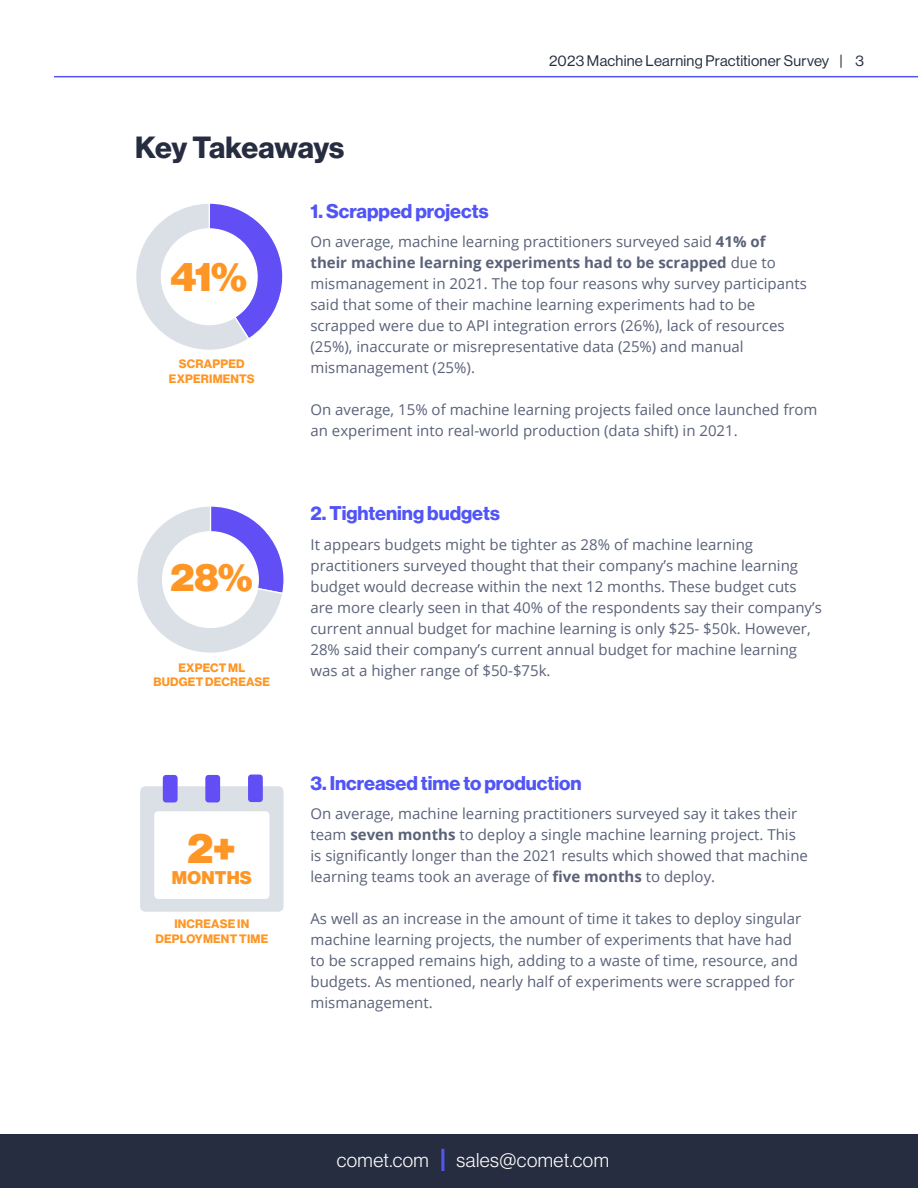
<style>
.page{position:relative;width:918px;height:1188px;background:#fff}
.page>*{position:absolute;margin:0;border:0;box-sizing:border-box;transform-origin:0 0}
.Headline_61_65_Left{font:42px "N Haas Grotesk DS Pro 95 Blk";color:#fe9625}
.Headline_61_65_Left-2{font:40.5px "N Haas Grotesk DS Pro 95 Blk";color:#fe9625}
.Headline_61_65_Left-3{font:39px "N Haas Grotesk DS Pro 95 Blk";color:#fe9625}
.Headline_17_20_Left{font:30px "N Haas Grotesk DS Pro 75 Bd";letter-spacing:-.015em;color:#272d40}
.t1{font:19.5px "N Haas Grotesk DS Pro 75 Bd";color:#5155f5}
.t2{font:19.5px "N Haas Grotesk DS Pro 45 Lt";letter-spacing:.025em;color:#fff}
.t3{font:18px "N Haas Grotesk DS Pro 95 Blk";letter-spacing:.015em;color:#fe9625}
.t4{font:15px/21px "Open Sans";color:#5a6279}
.t5{font:15px "N Haas Grotesk DS Pro 55 Rg";letter-spacing:.015em;color:#272d40}
.t6{font:12px/14.4px "N Haas Grotesk DS Pro 75 Bd";letter-spacing:.015em;color:#fe9625;text-align:center}
.s1{font-weight:700}
</style>
<div class="page">
<hr style="left:54px;top:76px;width:864px;height:1px;background:#5155f5">
<div style="left:0;top:1134px;width:918px;height:54px;background:#272d40"></div>
<hr style="left:441px;top:1149px;width:3px;height:22px;background:#5155f5">
<div style="left:163px;top:775px;width:15px;height:27px;background:#614ff5;border-radius:3px"></div>
<div style="left:205px;top:775px;width:15px;height:27px;background:#614ff5;border-radius:3px"></div>
<div style="left:248px;top:775px;width:15px;height:27px;background:#614ff5;border-radius:3px"></div>
<svg style="left:136px;top:203px;width:147px;height:147px"></svg>
<svg style="left:137px;top:506px;width:147px;height:147px"></svg>
<svg style="left:140px;top:786px;width:144px;height:126px"></svg>
<p class="Headline_17_20_Left" style="left:135px;top:130px;width:211px">Key Takeaways</p>
<p class="t1" style="left:310px;top:199px;width:180px">1. Scrapped projects</p>
<p class="t5" style="left:549px;top:52px;width:316px">2023 Machine Learning Practitioner Survey | 3</p>
<p class="Headline_61_65_Left-2" style="left:171px;top:253px;width:78px">41%</p>
<p class="t6" style="left:179px;top:357px;width:67px">SCRAPPED</p>
<p class="t6" style="left:169px;top:372px;width:87px">EXPERIMENTS</p>
<p class="Headline_61_65_Left-3" style="left:171px;top:554px;width:84px">28%</p>
<p class="t6" style="left:154px;top:661px;width:118px">EXPECT ML<br>BUDGET DECREASE</p>
<p class="Headline_61_65_Left" style="left:188px;top:823px;width:50px">2+</p>
<p class="t3" style="left:172px;top:867px;width:81px">MONTHS</p>
<p class="t6" style="left:155px;top:917px;width:114px">INCREASE IN<br>DEPLOYMENT TIME</p>
<p class="t4" style="left:310px;top:230px;width:498px">On average, machine learning practitioners surveyed said <span class="s1">41% of<br>their machine learning experiments had to be scrapped</span> due to mismanagement in 2021. The top four reasons why survey participants said that some of their machine learning experiments had to be scrapped were due to API integration errors (26%), lack of resources (25%), inaccurate or misrepresentative data (25%) and manual mismanagement (25%).</p>
<p class="t4" style="left:310px;top:398px;width:509px">On average, 15% of machine learning projects failed once launched from an experiment into real-world production (data shift) in 2021.</p>
<p class="t1" style="left:310px;top:502px;width:191px">2. Tightening budgets</p>
<p class="t4" style="left:310px;top:533px;width:513px">It appears budgets might be tighter as 28% of machine learning practitioners surveyed thought that their company’s machine learning budget would decrease within the next 12 months. These budget cuts are more clearly seen in that 40% of the respondents say their company’s current annual budget for machine learning is only $25- $50k. However, 28% said their company’s current annual budget for machine learning was at a higher range of $50-$75k.</p>
<p class="t1" style="left:310px;top:771px;width:273px">3. Increased time to production</p>
<p class="t4" style="left:310px;top:802px;width:499px">On average, machine learning practitioners surveyed say it takes their team <span class="s1">seven months</span> to deploy a single machine learning project. This is significantly longer than the 2021 results which showed that machine learning teams took an average of <span class="s1">five months</span> to deploy.</p>
<p class="t4" style="left:310px;top:907px;width:492px">As well as an increase in the amount of time it takes to deploy singular machine learning projects, the number of experiments that have had to be scrapped remains high, adding to a waste of time, resource, and budgets. As mentioned, nearly half of experiments were scrapped for mismanagement.</p>
<h3 class="t2" style="left:337px;top:1149px;width:94px">comet.com</h3>
<h3 class="t2" style="left:456px;top:1149px;width:154px">sales@comet.com</h3>
</div>
